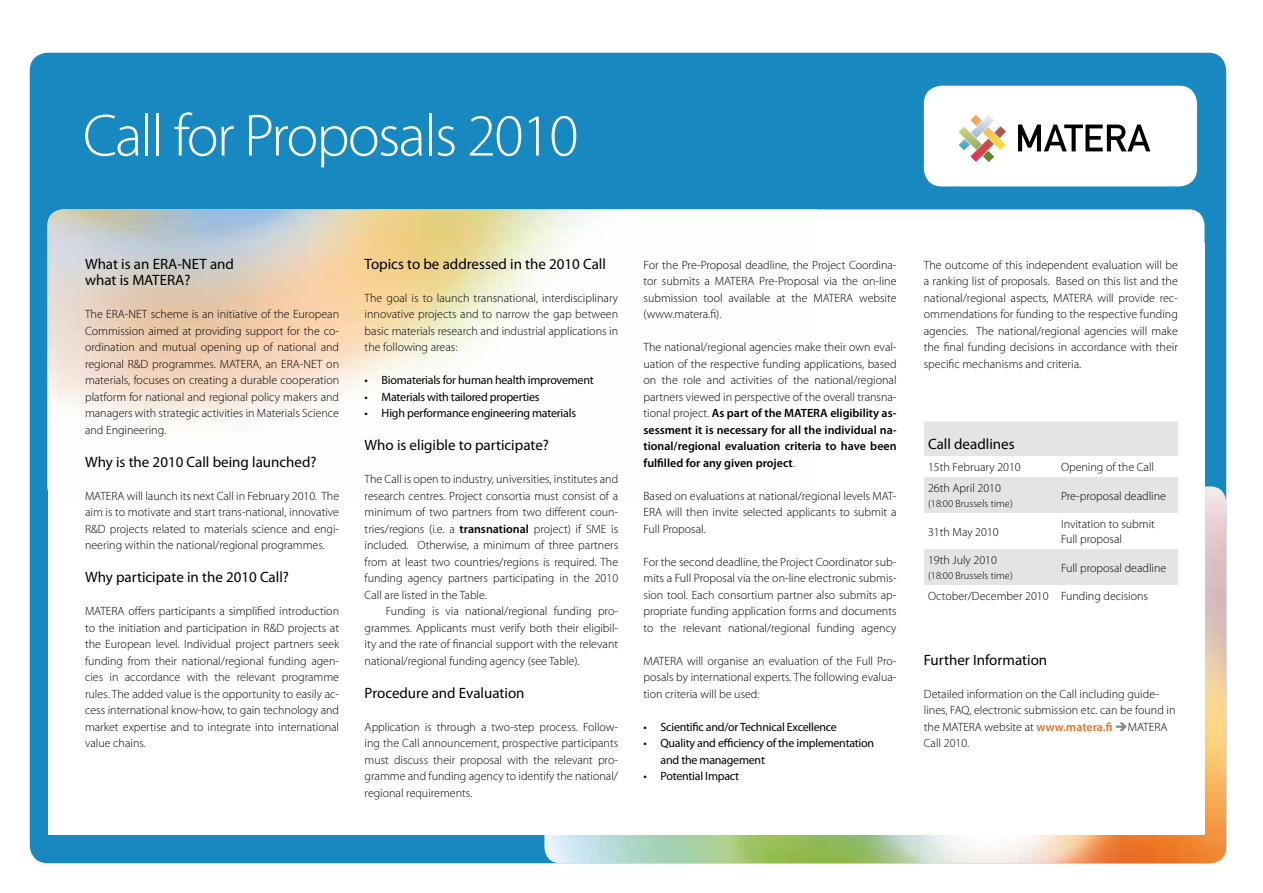
<style>
.page{position:relative;width:1263px;height:893px;background:#fff}
.page>*{position:absolute;margin:0;border:0;box-sizing:border-box;transform-origin:0 0}
.t1{font:300 60px "Myriad Pro";letter-spacing:-.03em;color:#fff}
.t2{font:15px/16.5px "Myriad Pro";color:#000}
.t3{font:300 12px/16.5px "Myriad Pro";color:#000;text-align:justify}
.t4{font:12px/16.5px "Myriad Pro";letter-spacing:-.02em;color:#000}
.t5{font:300 10.5px "Myriad Pro";color:#000}
.s1{font-weight:600}
.s2{font-weight:600;color:#eb6d22}
.s3{color:#87888a}
</style>
<div class="page">
<div style="left:30px;top:53px;width:1196px;height:810px;background:#1788c0;border-radius:18px"></div>
<img style="left:544px;top:486px;width:682px;height:377px">
<div style="left:48px;top:243px;width:1156px;height:591px;background:#fff"></div>
<div style="left:48px;top:209px;width:1156px;height:294px;background:#fff;border-radius:16px"></div>
<img style="left:48px;top:209px;width:770px;height:213px">
<svg style="left:924px;top:421px;width:254px;height:164px"></svg>
<div style="left:924px;top:86px;width:273px;height:100px;background:#fff;border-radius:18px"></div>
<svg style="left:1018px;top:125px;width:132px;height:26px"></svg>
<svg style="left:959px;top:115px;width:47px;height:47px"></svg>
<h1 class="t1" style="left:83px;top:103px;width:497px">Call for Proposals 2010</h1>
<p class="t2" style="left:85px;top:255px;width:151px">What is an ERA-NET and what is MATERA?</p>
<p class="t3" style="left:85px;top:306px;width:256px">The ERA-NET scheme is an initiative of the European Commission aimed at providing support for the co&shy;ordination and mutual opening up of national and regional R&amp;D programmes. MATERA, an ERA-NET on materials, focuses on creating a durable cooperation platform for national and regional policy makers and managers with strategic activities in Materials Science and Engineering.</p>
<p class="t2" style="left:85px;top:453px;width:233px">Why is the 2010 Call being launched?</p>
<p class="t3" style="left:85px;top:487px;width:256px">MATERA will launch its next Call in February 2010. The aim is to motivate and start trans-national, innovative R&amp;D projects related to materials science and engi&shy;neering within the national/regional programmes.</p>
<p class="t2" style="left:85px;top:568px;width:205px">Why participate in the 2010 Call?</p>
<p class="t3" style="left:85px;top:603px;width:256px">MATERA offers participants a simplified introduction to the initiation and participation in R&amp;D projects at the European level. Individual project partners seek funding from their national/regional funding agen&shy;cies in accordance with the relevant programme rules. The added value is the opportunity to easily ac&shy;cess international know-how, to gain technology and market expertise and to integrate into international value chains.</p>
<p class="t2" style="left:365px;top:255px;width:243px">Topics to be addressed in the 2010 Call</p>
<p class="t3" style="left:365px;top:289px;width:255px">The goal is to launch transnational, interdisciplinary innovative projects and to narrow the gap between basic materials research and industrial applications in the following areas:</p>
<p class="t4" style="left:365px;top:372px;width:231px">• Biomaterials for human health improvement</p>
<p class="t4" style="left:365px;top:388px;width:176px">• Materials with tailored properties</p>
<p class="t4" style="left:365px;top:405px;width:213px">• High performance engineering materials</p>
<p class="t2" style="left:365px;top:436px;width:186px">Who is eligible to participate?</p>
<p class="t3" style="left:365px;top:471px;width:255px">The Call is open to industry, universities, institutes and research centres. Project consortia must consist of a minimum of two partners from two different coun&shy;tries/regions (i.e. a <span class="s1">transnational</span> project) if SME is included. Otherwise, a minimum of three partners from at least two countries/regions is required. The funding agency partners participating in the 2010<br>Call are listed in the Table.</p>
<p class="t3" style="left:365px;top:603px;width:255px;text-indent:21px">Funding is via national/regional funding pro&shy;grammes. Applicants must verify both their eligibil&shy;ity and the rate of financial support with the relevant national/regional funding agency (see Table).</p>
<p class="t2" style="left:365px;top:684px;width:161px">Procedure and Evaluation</p>
<p class="t3" style="left:365px;top:718px;width:255px">Application is through a two-step process. Follow&shy;ing the Call announcement, prospective participants must discuss their proposal with the relevant pro&shy;gramme and funding agency to identify the national/ regional requirements.</p>
<p class="t3" style="left:643px;top:256px;width:254px">For the Pre-Proposal deadline, the Project Coordina&shy;tor submits a MATERA Pre-Proposal via the on-line submission tool available at the MATERA website (www.matera.fi).</p>
<p class="t3" style="left:643px;top:339px;width:255px">The national/regional agencies make their own eval&shy;uation of the respective funding applications, based on the role and activities of the national/regional partners viewed in perspective of the overall transna&shy;tional project. <span class="s1">As part of the MATERA eligibility as&shy;sessment it is necessary for all the individual na&shy;tional/regional evaluation criteria to have been fulfilled for any given project</span>.</p>
<p class="t3" style="left:643px;top:487px;width:255px">Based on evaluations at national/regional levels MAT-ERA will then invite selected applicants to submit a Full Proposal.</p>
<p class="t3" style="left:643px;top:553px;width:255px">For the second deadline, the Project Coordinator sub&shy;mits a Full Proposal via the on-line electronic submis&shy;sion tool. Each consortium partner also submits ap&shy;propriate funding application forms and documents to the relevant national/regional funding agency</p>
<p class="t3" style="left:643px;top:652px;width:254px">MATERA will organise an evaluation of the Full Pro&shy;posals by international experts. The following evalua&shy;tion criteria will be used:</p>
<p class="t4" style="left:643px;top:718px;width:195px">• Scientific and/or Technical Excellence</p>
<p class="t4" style="left:660px;top:735px;width:215px;text-indent:-17px">• Quality and efficiency of the implementation and the management</p>
<p class="t4" style="left:643px;top:768px;width:97px">• Potential Impact</p>
<p class="t3" style="left:924px;top:256px;width:256px">The outcome of this independent evaluation will be a ranking list of proposals. Based on this list and the national/regional aspects, MATERA will provide rec&shy;ommendations for funding to the respective funding agencies. The national/regional agencies will make the final funding decisions in accordance with their specific mechanisms and criteria.</p>
<p class="t2" style="left:928px;top:435px;width:88px">Call deadlines</p>
<p class="t3" style="left:928px;top:459px;width:94px">15th February 2010</p>
<p class="t3" style="left:1061px;top:459px;width:95px">Opening of the Call</p>
<p class="t3" style="left:928px;top:480px;width:74px">26th April 2010</p>
<p class="t5" style="left:928px;top:498px;width:86px">(18:00 Brussels time)</p>
<p class="t3" style="left:1061px;top:487px;width:107px">Pre-proposal deadline</p>
<p class="t3" style="left:928px;top:523px;width:72px">31th May 2010</p>
<p class="t3" style="left:1061px;top:517px;width:95px;line-height:15px">Invitation to submit<br>Full proposal</p>
<p class="t3" style="left:928px;top:552px;width:70px">19th July 2010</p>
<p class="t5" style="left:928px;top:570px;width:86px">(18:00 Brussels time)</p>
<p class="t3" style="left:1061px;top:559px;width:107px">Full proposal deadline</p>
<p class="t3" style="left:928px;top:588px;width:221px">October/December 2010 Funding decisions</p>
<p class="t2" style="left:924px;top:651px;width:125px">Further Information</p>
<p class="t3" style="left:924px;top:685px;width:253px;text-align:left">Detailed information on the Call including guide&shy;lines, FAQ, electronic submission etc. can be found in the MATERA website at <span class="s2">www.matera.fi</span> <span class="s3">➔</span>MATERA Call 2010.</p>
</div>
